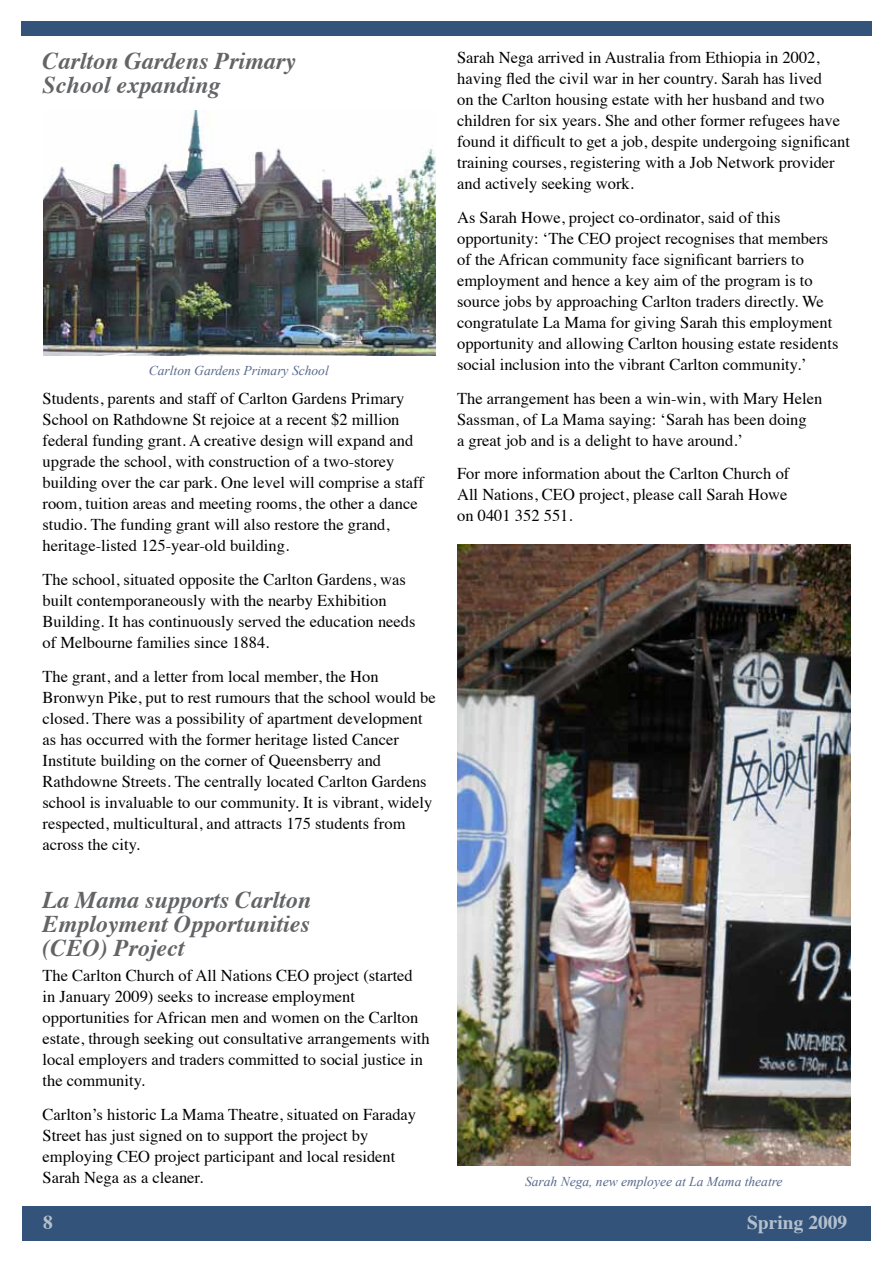
<style>
.page{position:relative;width:893px;height:1263px;background:#fff}
.page>*{position:absolute;margin:0;border:0;box-sizing:border-box;transform-origin:0 0}
.t1{font:italic 700 24px/24px "Times";color:#636466}
.t2{font:700 19.5px "Times";color:#b4c1cd}
.t3{font:16.5px/21px "Times";color:#000}
.t4{font:italic 13.5px "Times New Roman";color:#58698c}
</style>
<div class="page">
<div style="left:21px;top:21px;width:851px;height:15px;background:#33537a"></div>
<img style="left:457px;top:544px;width:393px;height:621px">
<div style="left:22px;top:1206px;width:849px;height:35px;background:#33537a"></div>
<img style="left:43px;top:111px;width:393px;height:245px">
<p class="t3" style="left:457px;top:45px;width:394px">Sarah Nega arrived in Australia from Ethiopia in 2002, having fled the civil war in her country. Sarah has lived<br>on the Carlton housing estate with her husband and two children for six years. She and other former refugees have found it difficult to get a job, despite undergoing significant training courses, registering with a Job Network provider and actively seeking work.</p>
<p class="t3" style="left:457px;top:205px;width:383px">As Sarah Howe, project co-ordinator, said of this opportunity: ‘The CEO project recognises that members of the African community face significant barriers to employment and hence a key aim of the program is to source jobs by approaching Carlton traders directly. We congratulate La Mama for giving Sarah this employment opportunity and allowing Carlton housing estate residents social inclusion into the vibrant Carlton community.’</p>
<p class="t3" style="left:457px;top:386px;width:367px">The arrangement has been a win-win, with Mary Helen<br>Sassman, of La Mama saying: ‘Sarah has been doing<br>a great job and is a delight to have around.’</p>
<p class="t3" style="left:457px;top:462px;width:334px;text-align:justify">For more information about the Carlton Church of All Nations, CEO project, please call Sarah Howe on 0401 352 551.</p>
<h1 class="t1" style="left:43px;top:47px;width:255px">Carlton Gardens Primary<br>School expanding</h1>
<p class="t4" style="left:149px;top:362px;width:181px">Carlton Gardens Primary School</p>
<p class="t3" style="left:43px;top:387px;width:383px">Students, parents and staff of Carlton Gardens Primary School on Rathdowne St rejoice at a recent $2 million federal funding grant. A creative design will expand and upgrade the school, with construction of a two-storey building over the car park. One level will comprise a staff room, tuition areas and meeting rooms, the other a dance studio. The funding grant will also restore the grand, heritage-listed 125-year-old building.</p>
<p class="t3" style="left:43px;top:567px;width:375px">The school, situated opposite the Carlton Gardens, was built contemporaneously with the nearby Exhibition Building. It has continuously served the education needs of Melbourne families since 1884.</p>
<p class="t3" style="left:43px;top:664px;width:395px">The grant, and a letter from local member, the Hon Bronwyn Pike, put to rest rumours that the school would be closed. There was a possibility of apartment development as has occurred with the former heritage listed Cancer Institute building on the corner of Queensberry and Rathdowne Streets. The centrally located Carlton Gardens school is invaluable to our community. It is vibrant, widely respected, multicultural, and attracts 175 students from across the city.</p>
<h1 class="t1" style="left:43px;top:885px;width:270px;text-align:justify">La Mama supports Carlton Employment Opportunities (CEO) Project</h1>
<p class="t3" style="left:43px;top:963px;width:389px">The Carlton Church of All Nations CEO project (started<br>in January 2009) seeks to increase employment opportunities for African men and women on the Carlton estate, through seeking out consultative arrangements with local employers and traders committed to social justice in the community.</p>
<p class="t3" style="left:43px;top:1102px;width:375px">Carlton’s historic La Mama Theatre, situated on Faraday Street has just signed on to support the project by employing CEO project participant and local resident Sarah Nega as a cleaner.</p>
<p class="t2" style="left:43px;top:1204px;width:11px">8</p>
<p class="t2" style="left:747px;top:1204px;width:102px">Spring 2009</p>
<p class="t4" style="left:525px;top:1172px;width:259px">Sarah Nega, new employee at La Mama theatre</p>
</div>
